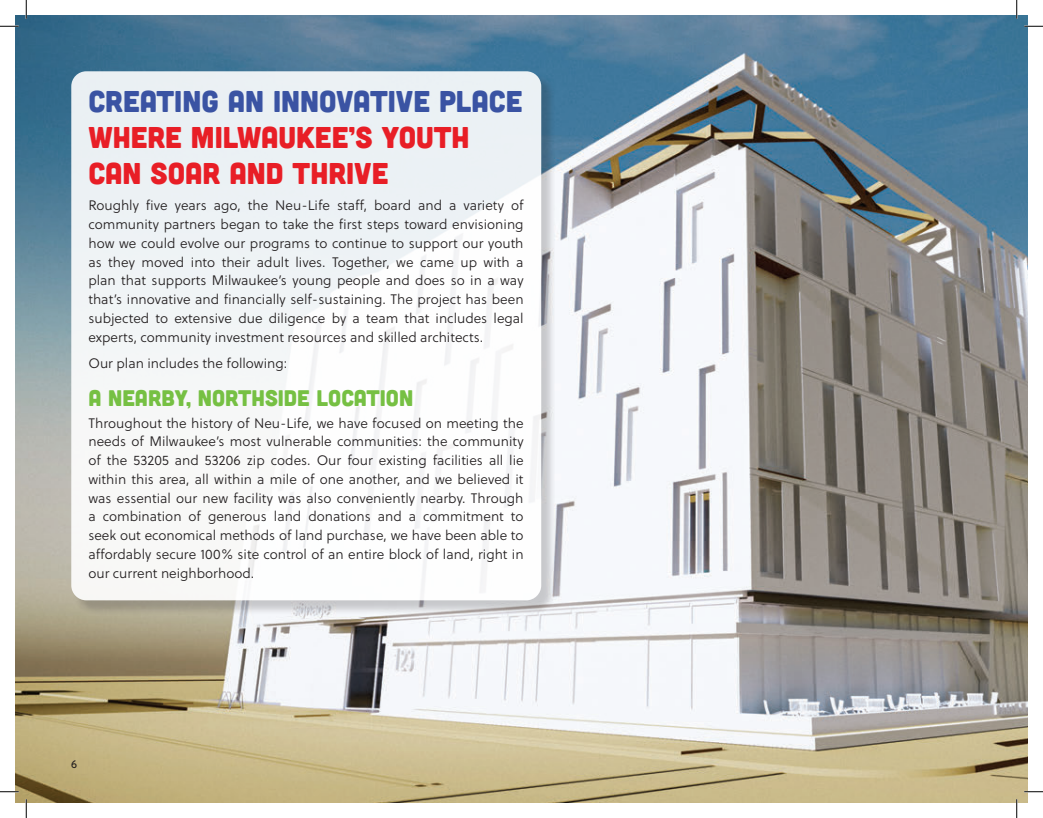
<style>
.page{position:relative;width:1043px;height:818px;background:#fff}
.page>*{position:absolute;margin:0;border:0;box-sizing:border-box;transform-origin:0 0}
.t1{font:30px/36px "Cubano";color:#e81e26}
.t2{font:30px "Cubano";color:#3a53a3}
.t3{font:22.5px "Cubano";color:#76c043}
.t4{font:13.75px/18.8px "Soleil Lt";color:#231f20;text-align:justify}
.t5{font:11.25px "Soleil";color:#231f20}
</style>
<div class="page">
<img style="left:15px;top:15px;width:1013px;height:787px">
<div style="left:73px;top:73px;width:483px;height:543px;background:#231f20;opacity:.25"></div>
<div style="left:71px;top:71px;width:470px;height:529px;background:#f6f7f7;border-radius:15px"></div>
<svg style="left:0;top:25px;width:19px;height:2px"></svg>
<svg style="left:1024px;top:25px;width:18px;height:2px"></svg>
<svg style="left:0;top:790px;width:19px;height:2px"></svg>
<svg style="left:1024px;top:790px;width:18px;height:2px"></svg>
<svg style="left:25px;top:0;width:2px;height:19px"></svg>
<svg style="left:25px;top:799px;width:2px;height:19px"></svg>
<svg style="left:1015px;top:0;width:2px;height:19px"></svg>
<svg style="left:1015px;top:799px;width:2px;height:19px"></svg>
<h1 class="t2" style="left:88px;top:82px;width:435px">CREATING AN INNOVATIVE PLACE</h1>
<h1 class="t1" style="left:88px;top:118px;width:383px">WHERE MILWAUKEE’S YOUTH<br>CAN SOAR AND THRIVE</h1>
<p class="t4" style="left:88px;top:196px;width:437px">Roughly five years ago, the Neu-Life staff, board and a variety of community partners began to take the first steps toward envisioning how we could evolve our programs to continue to support our youth as they moved into their adult lives. Together, we came up with a plan that supports Milwaukee’s young people and does so in a way that’s innovative and financially self-sustaining. The project has been subjected to extensive due diligence by a team that includes legal experts, community investment resources and skilled architects.</p>
<p class="t4" style="left:88px;top:353px;width:200px">Our plan includes the following:</p>
<h2 class="t3" style="left:88px;top:384px;width:326px">A NEARBY, NORTHSIDE LOCATION</h2>
<p class="t4" style="left:88px;top:413px;width:437px">Throughout the history of Neu-Life, we have focused on meeting the needs of Milwaukee’s most vulnerable communities: the community of the 53205 and 53206 zip codes. Our four existing facilities all lie within this area, all within a mile of one another, and we believed it was essential our new facility was also conveniently nearby. Through a combination of generous land donations and a commitment to seek out economical methods of land purchase, we have been able to affordably secure 100% site control of an entire block of land, right in our current neighborhood.</p>
<p class="t5" style="left:71px;top:755px;width:8px">6</p>
</div>
